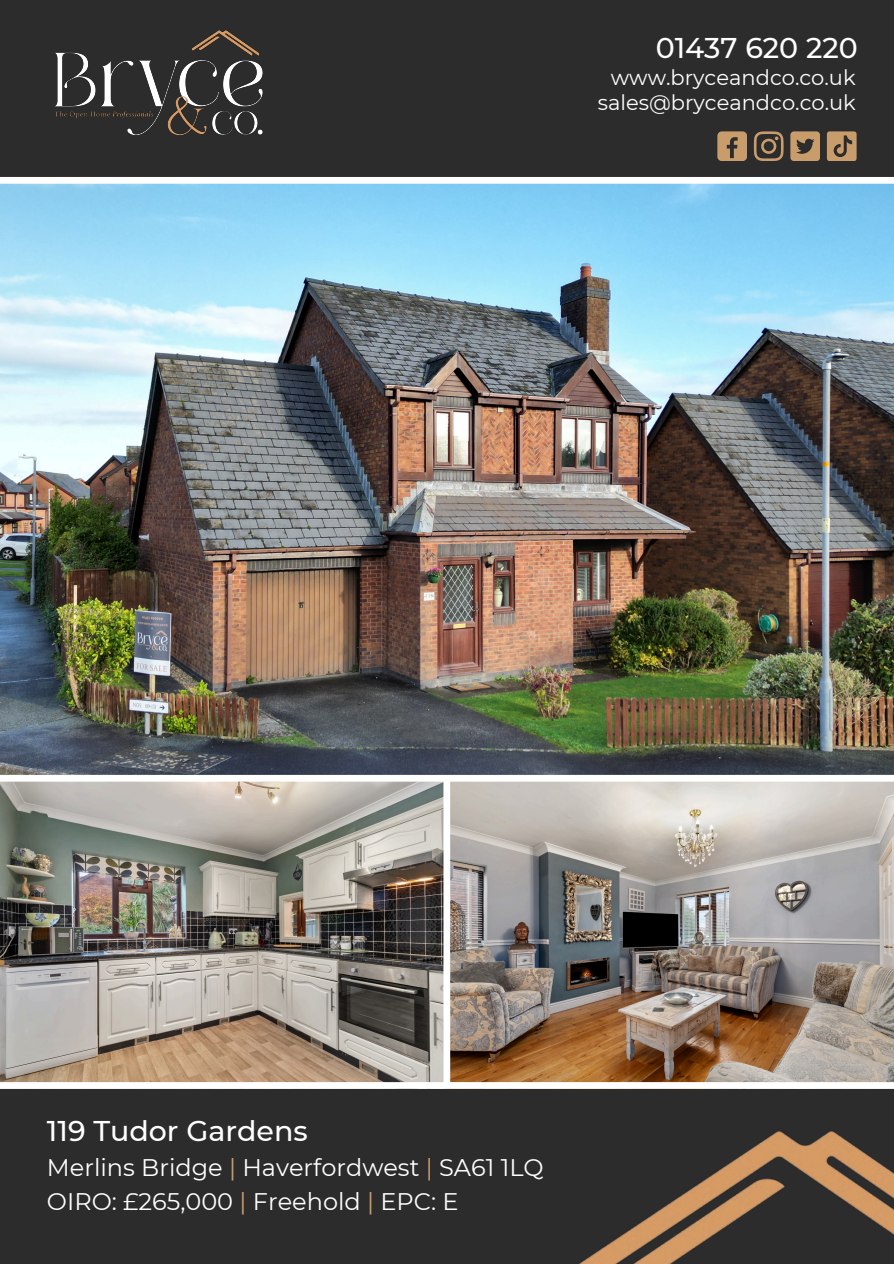
<style>
.page{position:relative;width:894px;height:1264px;background:#fff}
.page>*{position:absolute;margin:0;border:0;box-sizing:border-box;transform-origin:0 0}
.t1{font:500 28.5px "Montserrat";color:#fff}
.t2{font:24px "Montserrat";color:#fff}
.t3{font:21px "Montserrat";color:#fff}
.s1{color:#c99c6b}
</style>
<div class="page">
<div style="left:0;top:0;width:893px;height:1263px;background:#2c2c2c"></div>
<img style="left:0;top:184px;width:893px;height:898px">
<div style="left:0;top:775px;width:893px;height:6px;background:#fff"></div>
<div style="left:443px;top:778px;width:7px;height:307px;background:#fff"></div>
<div style="left:0;top:1082px;width:893px;height:6px;background:#fff"></div>
<img style="left:47px;top:30px;width:226px;height:156px">
<img style="left:580px;top:1131px;width:313px;height:132px">
<div style="left:0;top:177px;width:893px;height:7px;background:#fff"></div>
<div style="left:717px;top:131px;width:29px;height:30px;background:#c99c6b;border-radius:5px"></div>
<svg style="left:726px;top:137px;width:11px;height:21px"></svg>
<div style="left:790px;top:131px;width:29px;height:30px;background:#c99c6b;border-radius:4px"></div>
<svg style="left:796px;top:139px;width:18px;height:15px"></svg>
<svg style="left:753px;top:131px;width:30px;height:30px"></svg>
<svg style="left:826px;top:131px;width:30px;height:30px"></svg>
<p class="t1" style="left:655px;top:30px;width:203px">01437 620 220</p>
<p class="t3" style="left:597px;top:89px;width:259px">sales@bryceandco.co.uk</p>
<p class="t3" style="left:610px;top:64px;width:246px">www.bryceandco.co.uk</p>
<p class="t1" style="left:47px;top:1113px;width:262px">119 Tudor Gardens</p>
<h1 class="t2" style="left:47px;top:1152px;width:498px">Merlins Bridge <span class="s1">|</span> Haverfordwest <span class="s1">|</span> SA61 1LQ</h1>
<p class="t2" style="left:47px;top:1187px;width:413px">OIRO: £265,000 <span class="s1">|</span> Freehold <span class="s1">|</span> EPC: E</p>
</div>
